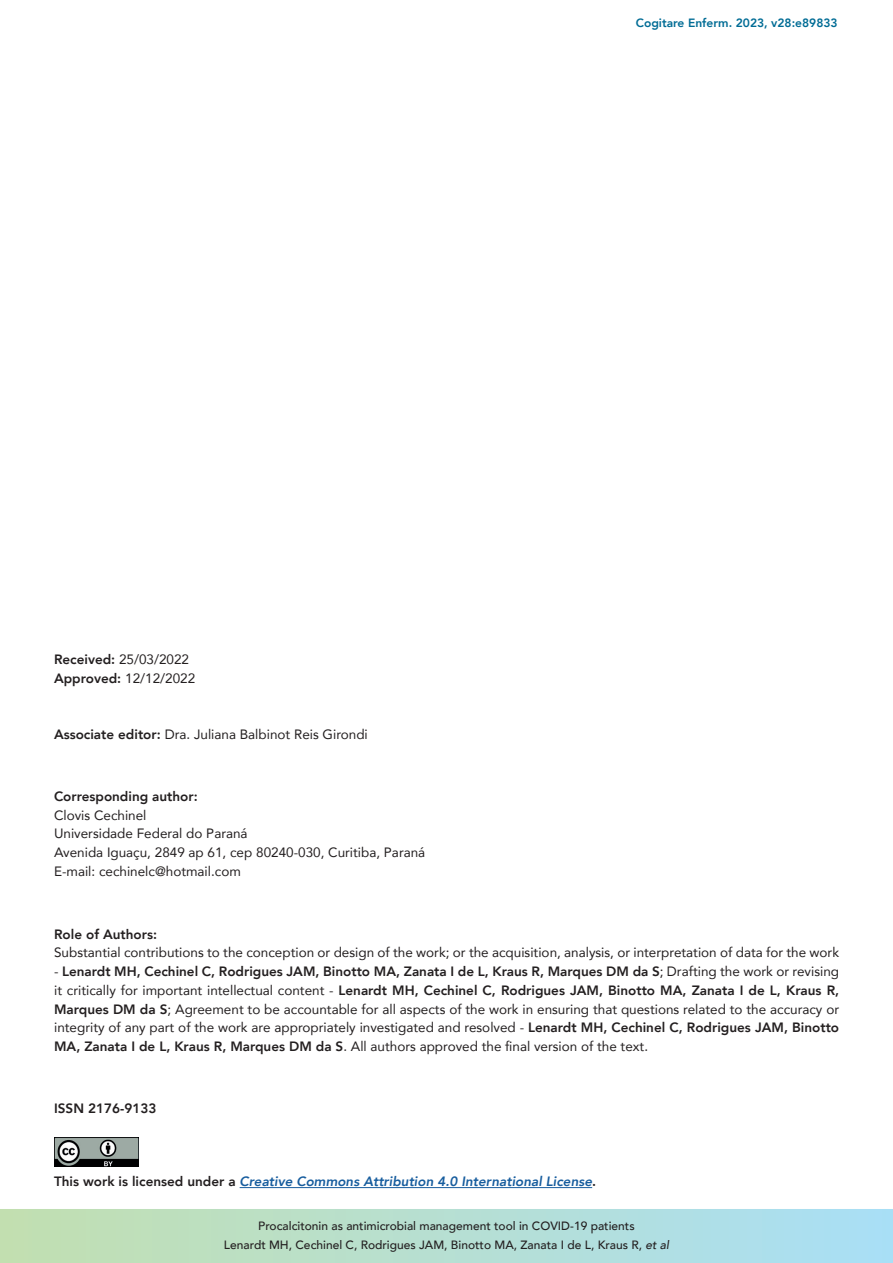
<style>
.page{position:relative;width:893px;height:1263px;background:#fff}
.page>*{position:absolute;margin:0;border:0;box-sizing:border-box;transform-origin:0 0}
.Correspondentes{font:13.5px/18.8px "Avenir";color:#231f20;text-align:justify}
.t1{font:italic 800 13.5px "Avenir";color:#175d9e}
.Correspondentes-2{font:800 13.5px "Avenir";color:#231f20}
.Legenda{font:800 13.5px "Avenir";color:#231f20}
.t2{font:500 12px/18.6px "Avenir";color:#231f20;text-align:center}
.t3{font:800 12px "Avenir";color:#006c95}
.s1{font-weight:800}
.s2{font-style:normal;color:#231f20}
.s3{font-style:italic}
</style>
<div class="page">
<svg style="left:0;top:1209px;width:893px;height:54px;background:#b6dfd2"></svg>
<img style="left:55px;top:1138px;width:83px;height:29px">
<hr style="left:240px;top:1187px;width:352px;height:1px;background:#175d9e">
<p class="t3" style="left:636px;top:12px;width:203px">Cogitare Enferm. 2023, v28:e89833</p>
<p class="Correspondentes" style="left:54px;top:649px;width:137px"><span class="s1">Received:</span> 25/03/2022</p>
<p class="Correspondentes" style="left:54px;top:668px;width:143px"><span class="s1">Approved:</span> 12/12/2022</p>
<p class="Correspondentes" style="left:54px;top:724px;width:315px"><span class="s1">Associate editor:</span> Dra. Juliana Balbinot Reis Girondi</p>
<p class="Correspondentes-2" style="left:54px;top:784px;width:145px">Corresponding author:</p>
<p class="Correspondentes" style="left:54px;top:805px;width:94px">Clovis Cechinel</p>
<p class="Correspondentes" style="left:54px;top:824px;width:195px">Universidade Federal do Paraná</p>
<p class="Correspondentes" style="left:54px;top:843px;width:373px">Avenida Iguaçu, 2849 ap 61, cep 80240-030, Curitiba, Paraná</p>
<p class="Correspondentes" style="left:54px;top:861px;width:188px">E-mail: cechinelc@hotmail.com</p>
<p class="Correspondentes-2" style="left:54px;top:921px;width:104px">Role of Authors:</p>
<p class="Correspondentes" style="left:54px;top:943px;width:786px">Substantial contributions to the conception or design of the work; or the acquisition, analysis, or interpretation of data for the work</p>
<p class="Correspondentes" style="left:54px;top:961px;width:786px">- <span class="s1">Lenardt MH, Cechinel C, Rodrigues JAM, Binotto MA, Zanata I de L, Kraus R, Marques DM da S</span>; Drafting the work or revising it critically for important intellectual content - <span class="s1">Lenardt MH, Cechinel C, Rodrigues JAM, Binotto MA, Zanata I de L, Kraus R, Marques DM da S</span>; Agreement to be accountable for all aspects of the work in ensuring that questions related to the accuracy or integrity of any part of the work are appropriately investigated and resolved - <span class="s1">Lenardt MH, Cechinel C, Rodrigues JAM, Binotto MA, Zanata I de L, Kraus R, Marques DM da S</span>. All authors approved the final version of the text.</p>
<p class="Legenda" style="left:54px;top:1096px;width:104px">ISSN 2176-9133</p>
<p class="t1" style="left:54px;top:1173px;width:544px"><span class="s2">This work is licensed under a</span> Creative Commons Attribution 4.0 International License<span class="s2">.</span></p>
<p class="t2" style="left:224px;top:1216px;width:447px">Procalcitonin as antimicrobial management tool in COVID-19 patients<br>Lenardt MH, Cechinel C, Rodrigues JAM, Binotto MA, Zanata I de L, Kraus R, <span class="s3">et al</span></p>
</div>
